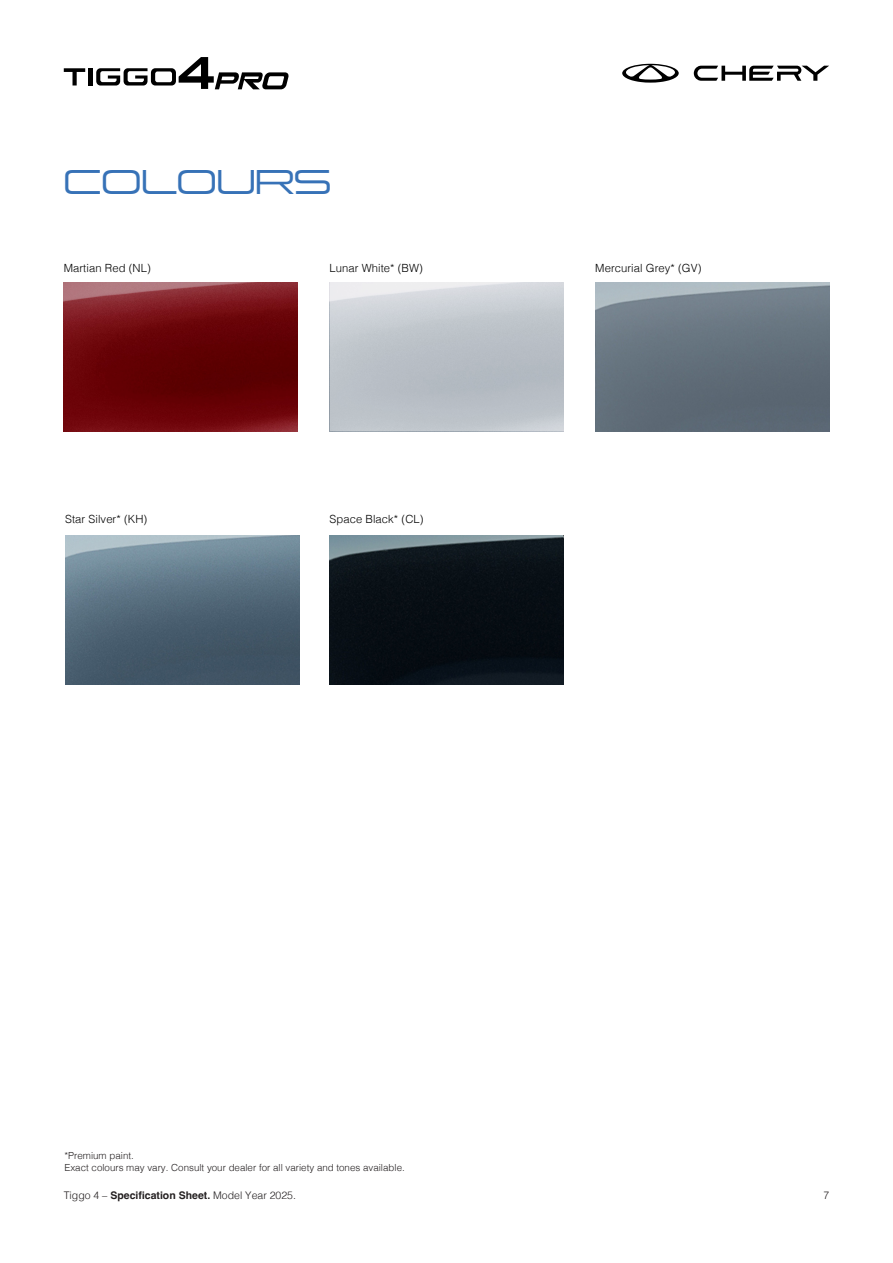
<style>
.page{position:relative;width:893px;height:1263px;background:#fff}
.page>*{position:absolute;margin:0;border:0;box-sizing:border-box;transform-origin:0 0}
.t1{font:300 30px "Korataki";color:#3772b7}
.Body{font:300 11.25px "Helvetica";letter-spacing:.005em;color:#000}
.t2{font:300 10.5px "Helvetica";color:#231f20}
.Disclaimer{font:300 9.75px/12.3px "Helvetica";color:#231f20}
.s1{font-weight:700}
</style>
<div class="page">
<svg style="left:64px;top:68px;width:21px;height:17px"></svg>
<hr style="left:89px;top:68px;width:4px;height:17px;background:#000">
<svg style="left:96px;top:57px;width:193px;height:32px"></svg>
<img style="left:65px;top:536px;width:234px;height:148px">
<img style="left:330px;top:536px;width:233px;height:148px">
<img style="left:64px;top:282px;width:234px;height:149px">
<img style="left:595px;top:282px;width:234px;height:149px">
<svg style="left:330px;top:282px;width:233px;height:149px;background:#c1c6cc"></svg>
<svg style="left:694px;top:66px;width:135px;height:15px"></svg>
<svg style="left:622px;top:64px;width:57px;height:19px"></svg>
<p class="t1" style="left:64px;top:164px;width:269px">COLOURS</p>
<p class="Body" style="left:64px;top:258px;width:89px">Martian Red (NL)</p>
<p class="Body" style="left:330px;top:258px;width:95px">Lunar White* (BW)</p>
<p class="Body" style="left:595px;top:258px;width:108px">Mercurial Grey* (GV)</p>
<p class="Body" style="left:65px;top:509px;width:84px">Star Silver* (KH)</p>
<p class="Body" style="left:330px;top:509px;width:96px">Space Black* (CL)</p>
<p class="Disclaimer" style="left:64px;top:1148px;width:342px">*Premium paint.<br>Exact colours may vary. Consult your dealer for all variety and tones available.</p>
<p class="t2" style="left:64px;top:1186px;width:234px">Tiggo 4 – <span class="s1">Specification Sheet.</span> Model Year 2025.</p>
<p class="t2" style="left:823px;top:1186px;width:7px">7</p>
</div>
